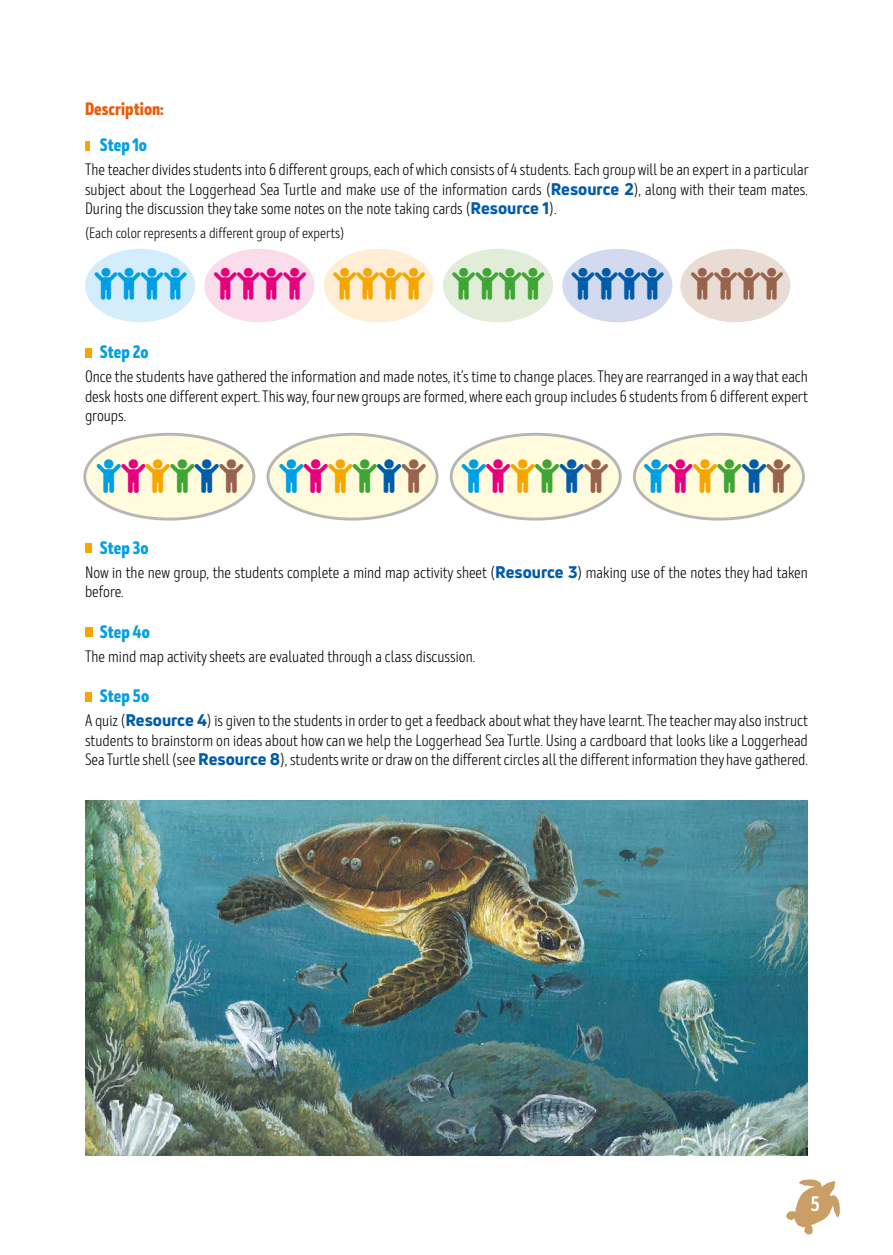
<style>
.page{position:relative;width:893px;height:1255px;background:#fff}
.page>*{position:absolute;margin:0;border:0;box-sizing:border-box;transform-origin:0 0}
.t1{font:700 21px "Mozer";color:#fff}
.Sub_step{font:800 18px "Mozer";color:#009fe3}
.Subtitle_01{font:800 18px "Mozer";color:#ea5b0a}
.Basic_body_txt_01{font:16.5px/19.5px "Mozer";color:#000;text-align:justify}
.Basic_body_txt_01-2{font:15px "Mozer";color:#000}
.s1{font-family:"Uni Neue";font-weight:800;color:#005ca9}
</style>
<div class="page">
<svg style="left:786px;top:1179px;width:54px;height:55px"></svg>
<img style="left:85px;top:800px;width:723px;height:355px">
<div style="left:85px;top:141px;width:5px;height:9px;background:#f7a600"></div>
<div style="left:85px;top:348px;width:6px;height:9px;background:#f7a600"></div>
<div style="left:85px;top:543px;width:6px;height:10px;background:#f7a600"></div>
<div style="left:85px;top:627px;width:8px;height:10px;background:#f7a600"></div>
<div style="left:85px;top:692px;width:7px;height:9px;background:#f7a600"></div>
<div style="left:85px;top:434px;width:169px;height:85px;background:#fffbdc;border-radius:50%"></div>
<div style="left:83px;top:433px;width:172px;height:87px;border:3px solid #b7b6b6;border-radius:50%"></div>
<div style="left:268px;top:434px;width:169px;height:85px;background:#fffbdc;border-radius:50%"></div>
<div style="left:267px;top:433px;width:171px;height:87px;border:3px solid #b7b6b6;border-radius:50%"></div>
<div style="left:451px;top:434px;width:169px;height:85px;background:#fffbdc;border-radius:50%"></div>
<div style="left:450px;top:433px;width:172px;height:87px;border:3px solid #b7b6b6;border-radius:50%"></div>
<div style="left:634px;top:434px;width:169px;height:85px;background:#fffbdc;border-radius:50%"></div>
<div style="left:633px;top:433px;width:172px;height:87px;border:3px solid #b7b6b6;border-radius:50%"></div>
<div style="left:85px;top:249px;width:110px;height:73px;background:#d4edfc;border-radius:50%"></div>
<div style="left:204px;top:249px;width:110px;height:73px;background:#fadceb;border-radius:50%"></div>
<div style="left:324px;top:249px;width:110px;height:73px;background:#ffeed5;border-radius:50%"></div>
<div style="left:443px;top:249px;width:110px;height:73px;background:#e2edd9;border-radius:50%"></div>
<div style="left:562px;top:249px;width:110px;height:73px;background:#d3daf0;border-radius:50%"></div>
<div style="left:680px;top:249px;width:110px;height:73px;background:#e8dcd5;border-radius:50%"></div>
<p class="Subtitle_01" style="left:85px;top:97px;width:80px">Description:</p>
<p class="Sub_step" style="left:100px;top:134px;width:49px">Step 1ο</p>
<p class="Basic_body_txt_01" style="left:85px;top:160px;width:725px">The teacher divides students into 6 different groups, each of which consists of 4 students. Each group will be an expert in a particular subject about the Loggerhead Sea Turtle and make use of the information cards (<span class="s1">Resource 2</span>), along with their team mates.<br>During the discussion they take some notes on the note taking cards (<span class="s1">Resource 1</span>).</p>
<p class="Basic_body_txt_01-2" style="left:85px;top:224px;width:261px">(Each color represents a different group of experts)</p>
<p class="Sub_step" style="left:100px;top:341px;width:50px">Step 2ο</p>
<p class="Basic_body_txt_01" style="left:85px;top:367px;width:724px">Once the students have gathered the information and made notes, it’s time to change places. They are rearranged in a way that each desk hosts one different expert. This way, four new groups are formed, where each group includes 6 students from 6 different expert groups.</p>
<p class="Sub_step" style="left:100px;top:536px;width:50px">Step 3ο</p>
<p class="Basic_body_txt_01" style="left:85px;top:562px;width:724px">Now in the new group, the students complete a mind map activity sheet (<span class="s1">Resource 3</span>) making use of the notes they had taken before.</p>
<p class="Sub_step" style="left:100px;top:620px;width:52px">Step 4ο</p>
<p class="Basic_body_txt_01" style="left:85px;top:646px;width:392px">The mind map activity sheets are evaluated through a class discussion.</p>
<p class="Sub_step" style="left:100px;top:685px;width:51px">Step 5ο</p>
<p class="Basic_body_txt_01" style="left:85px;top:711px;width:724px">A quiz (<span class="s1">Resource 4</span>) is given to the students in order to get a feedback about what they have learnt. The teacher may also instruct students to brainstorm on ideas about how can we help the Loggerhead Sea Turtle. Using a cardboard that looks like a Loggerhead Sea Turtle shell (see <span class="s1">Resource 8</span>), students write or draw on the different circles all the different information they have gathered.</p>
<p class="t1" style="left:811px;top:1190px;width:11px">5</p>
</div>
